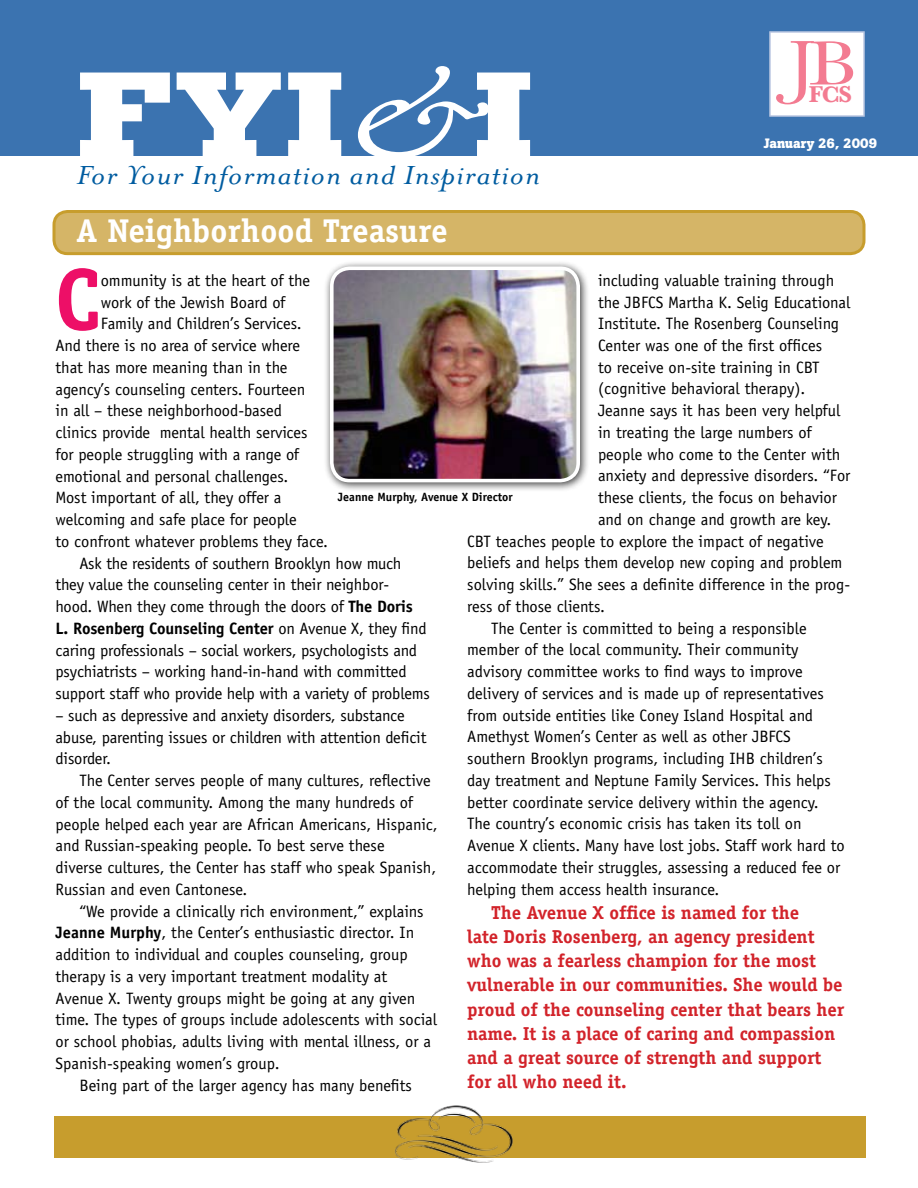
<style>
.page{position:relative;width:918px;height:1188px;background:#fff}
.page>*{position:absolute;margin:0;border:0;box-sizing:border-box;transform-origin:0 0}
.t1{font:700 120px "Boton";color:#fff;scale:1.4 1}
.t2{font:700 87.3px "Officina Serif";color:#ed0f67}
.t3{font:70.5px "Baskerville";color:#f37b91;scale:1.06 1}
.t4{font:700 33px "Officina Serif";color:#fff}
.t5{font:italic 30px "Mrs Eaves";letter-spacing:.03em;color:#005ca0;scale:1.24 1}
.t6{font:700 24px "Baskerville";color:#f37b91}
.t7{font:700 18.75px/24.2px "Officina Serif";letter-spacing:-.005em;color:#d2232a}
.t8{font:16.5px/21.8px "Officina Sans";letter-spacing:-.005em;color:#000}
.t9{font:700 16.5px "Officina Sans";letter-spacing:-.01em;color:#000}
.t10{font:700 13.5px "Boton";color:#fff}
.t11{font:700 12px "Officina Sans";color:#000}
.s1{font-family:"Adobe Garamond Pro";font-weight:400;font-style:italic}
.s2{font-size:64.5px}
.s3{font-weight:700}
.s4{font-weight:400}
</style>
<div class="page">
<div style="left:0;top:0;width:918px;height:156px;background:#3b73b0"></div>
<div style="left:54px;top:212px;width:810px;height:42px;background:#d5b567;border-radius:14px"></div>
<div style="left:52px;top:210px;width:814px;height:45px;border:3px solid #c79d2d;border-radius:14px"></div>
<div style="left:323px;top:260px;width:266px;height:232px;background:#000;opacity:.75"></div>
<img style="left:332px;top:268px;width:246px;height:213px">
<div style="left:330px;top:267px;width:250px;height:215px;border:4px solid #fff;border-radius:18px"></div>
<div style="left:769px;top:31px;width:96px;height:86px;background:#fff;border:2px solid #bcc8e2"></div>
<div style="left:54px;top:1116px;width:812px;height:42px;background:#c79d2d"></div>
<img style="left:395px;top:1105px;width:118px;height:57px">
<h1 class="t1" style="left:77px;top:44px;width:328px">FYI<span class="s1">&amp;</span>I</h1>
<h3 class="t5" style="left:76px;top:159px;width:375px">For Your Information and Inspiration</h3>
<h3 class="t3" style="left:788px;top:23px;width:66px">J<span class="s2">B</span></h3>
<h3 class="t6" style="left:809px;top:80px;width:45px">FCS</h3>
<p class="t10" style="left:764px;top:135px;width:115px">January 26, 2009</p>
<h3 class="t4" style="left:76px;top:211px;width:373px">A Neighborhood Treasure</h3>
<h2 class="t2" style="left:56px;top:245px;width:47px">C</h2>
<p class="t8" style="left:101px;top:269px;width:211px">ommunity is at the heart of the</p>
<p class="t8" style="left:598px;top:269px;width:238px">including valuable training through</p>
<p class="t8" style="left:598px;top:291px;width:254px">the JBFCS Martha K. Selig Educational</p>
<p class="t8" style="left:598px;top:313px;width:243px">Institute. The Rosenberg Counseling</p>
<p class="t8" style="left:598px;top:335px;width:226px">Center was one of the first offices</p>
<p class="t8" style="left:598px;top:356px;width:223px">to receive on-site training in CBT</p>
<p class="t8" style="left:598px;top:378px;width:209px">(cognitive behavioral therapy).</p>
<p class="t8" style="left:598px;top:400px;width:244px">Jeanne says it has been very helpful</p>
<p class="t8" style="left:598px;top:422px;width:215px">in treating the large numbers of</p>
<p class="t8" style="left:598px;top:443px;width:244px">people who come to the Center with</p>
<p class="t8" style="left:598px;top:465px;width:254px">anxiety and depressive disorders. “For</p>
<p class="t8" style="left:598px;top:487px;width:241px">these clients, the focus on behavior</p>
<p class="t8" style="left:598px;top:509px;width:235px">and on change and growth are key.</p>
<p class="t8" style="left:467px;top:530px;width:358px">CBT teaches people to explore the impact of negative</p>
<p class="t8" style="left:467px;top:552px;width:377px">beliefs and helps them develop new coping and problem</p>
<p class="t8" style="left:467px;top:574px;width:384px">solving skills.” She sees a definite difference in the prog-</p>
<p class="t8" style="left:467px;top:596px;width:139px">ress of those clients.</p>
<p class="t8" style="left:491px;top:617px;width:317px">The Center is committed to being a responsible</p>
<p class="t8" style="left:467px;top:639px;width:333px">member of the local community. Their community</p>
<p class="t8" style="left:467px;top:661px;width:337px">advisory committee works to find ways to improve</p>
<p class="t8" style="left:467px;top:683px;width:358px">delivery of services and is made up of representatives</p>
<p class="t8" style="left:467px;top:704px;width:347px">from outside entities like Coney Island Hospital and</p>
<p class="t8" style="left:467px;top:726px;width:325px">Amethyst Women’s Center as well as other JBFCS</p>
<p class="t8" style="left:467px;top:748px;width:357px">southern Brooklyn programs, including IHB children’s</p>
<p class="t8" style="left:467px;top:770px;width:365px">day treatment and Neptune Family Services. This helps</p>
<p class="t8" style="left:467px;top:791px;width:353px">better coordinate service delivery within the agency.</p>
<p class="t8" style="left:467px;top:813px;width:336px">The country’s economic crisis has taken its toll on</p>
<p class="t8" style="left:467px;top:835px;width:379px">Avenue X clients. Many have lost jobs. Staff work hard to</p>
<p class="t8" style="left:467px;top:857px;width:374px">accommodate their struggles, assessing a reduced fee or</p>
<p class="t8" style="left:467px;top:878px;width:253px">helping them access health insurance.</p>
<p class="t7" style="left:467px;top:900px;width:379px;text-indent:24px">The Avenue X office is named for the<br>late Doris Rosenberg, an agency president who was a fearless champion for the most vulnerable in our communities. She would be proud of the counseling center that bears her name. It is a place of caring and compassion and a great source of strength and support for all who need it.</p>
<p class="t8" style="left:101px;top:291px;width:186px">work of the Jewish Board of</p>
<p class="t8" style="left:101px;top:313px;width:202px">Family and Children’s Services.</p>
<p class="t8" style="left:56px;top:335px;width:246px">And there is no area of service where</p>
<p class="t8" style="left:56px;top:356px;width:234px">that has more meaning than in the</p>
<p class="t8" style="left:56px;top:378px;width:251px">agency’s counseling centers. Fourteen</p>
<p class="t8" style="left:56px;top:400px;width:228px">in all – these neighborhood-based</p>
<p class="t8" style="left:56px;top:422px;width:254px">clinics provide mental health services</p>
<p class="t8" style="left:56px;top:443px;width:245px">for people struggling with a range of</p>
<p class="t8" style="left:56px;top:465px;width:234px">emotional and personal challenges.</p>
<p class="t8" style="left:56px;top:487px;width:228px">Most important of all, they offer a</p>
<p class="t8" style="left:56px;top:509px;width:243px">welcoming and safe place for people</p>
<p class="t8" style="left:56px;top:530px;width:274px">to confront whatever problems they face.</p>
<p class="t8" style="left:80px;top:552px;width:323px">Ask the residents of southern Brooklyn how much</p>
<p class="t8" style="left:56px;top:574px;width:335px">they value the counseling center in their neighbor-</p>
<p class="t8" style="left:56px;top:596px;width:359px">hood. When they come through the doors of <span class="s3">The Doris</span></p>
<p class="t9" style="left:56px;top:618px;width:373px">L. Rosenberg Counseling Center <span class="s4">on Avenue X, they find</span></p>
<p class="t8" style="left:56px;top:639px;width:363px">caring professionals – social workers, psychologists and</p>
<p class="t8" style="left:56px;top:661px;width:353px">psychiatrists – working hand-in-hand with committed</p>
<p class="t8" style="left:56px;top:683px;width:376px">support staff who provide help with a variety of problems</p>
<p class="t8" style="left:56px;top:704px;width:373px">– such as depressive and anxiety disorders, substance abuse, parenting issues or children with attention deficit disorder.</p>
<p class="t8" style="left:56px;top:770px;width:384px;text-indent:24px">The Center serves people of many cultures, reflective of the local community. Among the many hundreds of people helped each year are African Americans, Hispanic, and Russian-speaking people. To best serve these<br>diverse cultures, the Center has staff who speak Spanish, Russian and even Cantonese.</p>
<p class="t8" style="left:80px;top:900px;width:346px">“We provide a clinically rich environment,” explains</p>
<p class="t8" style="left:56px;top:922px;width:360px"><span class="s3">Jeanne Murphy</span>, the Center’s enthusiastic director. In</p>
<p class="t8" style="left:56px;top:944px;width:354px">addition to individual and couples counseling, group</p>
<p class="t8" style="left:56px;top:965px;width:333px">therapy is a very important treatment modality at</p>
<p class="t8" style="left:56px;top:987px;width:362px">Avenue X. Twenty groups might be going at any given</p>
<p class="t8" style="left:56px;top:1009px;width:383px">time. The types of groups include adolescents with social</p>
<p class="t8" style="left:56px;top:1031px;width:377px">or school phobias, adults living with mental illness, or a</p>
<p class="t8" style="left:56px;top:1052px;width:226px">Spanish-speaking women’s group.</p>
<p class="t8" style="left:80px;top:1074px;width:334px">Being part of the larger agency has many benefits</p>
<p class="t11" style="left:338px;top:490px;width:176px">Jeanne Murphy, Avenue X Director</p>
</div>
